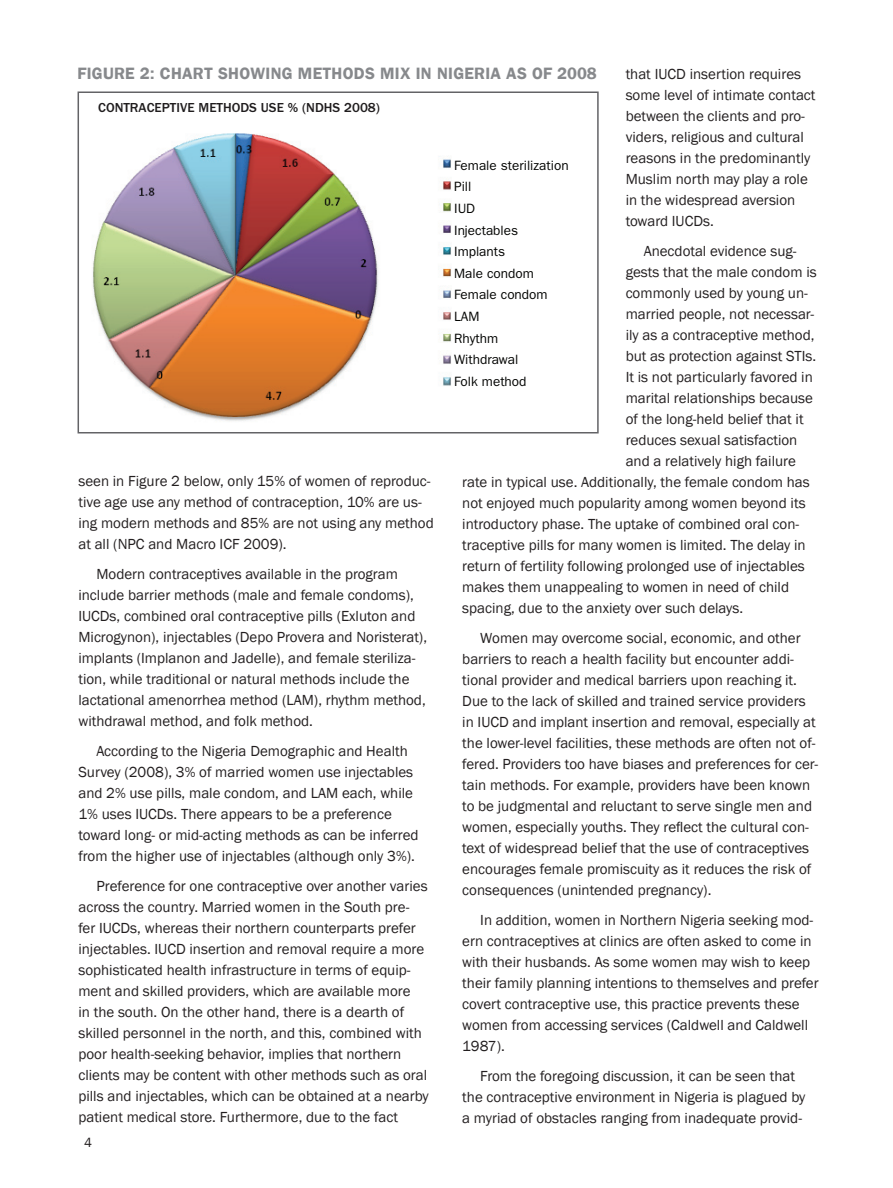
<style>
.page{position:relative;width:893px;height:1188px;background:#fff}
.page>*{position:absolute;margin:0;border:0;box-sizing:border-box;transform-origin:0 0}
.t1{font:600 16.5px "Franklin Gothic";letter-spacing:.015em;color:#87898c}
.t2{font:15px/21px "Franklin Gothic";color:#231f20}
.t3{font:13.5px/21.6px "Franklin Gothic";color:#040503}
.t4{font:500 13.5px "Franklin Gothic";color:#201d1e}
.t5{font:13.5px "Franklin Gothic";color:#231f20}
</style>
<div class="page">
<svg style="left:93px;top:133px;width:358px;height:288px"></svg>
<div style="left:78px;top:92px;width:521px;height:342px;border:2px solid #636366"></div>
<p class="t1" style="left:78px;top:64px;width:246px">FIGURE 2: CHART SHOWING METHO</p>
<p class="t1" style="left:354px;top:64px;width:244px">DS MIX IN NIGERIA AS OF 2008</p>
<p class="t2" style="left:626px;top:64px;width:191px">that IUCD insertion requires some level of intimate contact between the clients and pro&shy;viders, religious and cultural reasons in the predominantly<br>Muslim north may play a role in the widespread aversion toward IUCDs.</p>
<p class="t2" style="left:644px;top:241px;width:154px">Anecdotal evidence sug-</p>
<p class="t2" style="left:626px;top:262px;width:193px">gests that the male condom is</p>
<p class="t2" style="left:626px;top:283px;width:184px">commonly used by young un-</p>
<p class="t2" style="left:626px;top:304px;width:190px">married people, not necessar-</p>
<p class="t2" style="left:626px;top:325px;width:190px">ily as a contraceptive method,</p>
<p class="t2" style="left:626px;top:346px;width:192px">but as protection against STIs.</p>
<p class="t2" style="left:626px;top:367px;width:189px">It is not particularly favored in</p>
<p class="t2" style="left:626px;top:388px;width:189px">marital relationships because</p>
<p class="t2" style="left:626px;top:409px;width:179px">of the long-held belief that it</p>
<p class="t2" style="left:626px;top:430px;width:173px">reduces sexual satisfaction</p>
<p class="t2" style="left:626px;top:451px;width:172px">and a relatively high failure</p>
<p class="t2" style="left:462px;top:472px;width:349px">rate in typical use. Additionally, the female condom has</p>
<p class="t2" style="left:462px;top:493px;width:345px">not enjoyed much popularity among women beyond its</p>
<p class="t2" style="left:462px;top:514px;width:338px">introductory phase. The uptake of combined oral con-</p>
<p class="t2" style="left:462px;top:535px;width:345px">traceptive pills for many women is limited. The delay in</p>
<p class="t2" style="left:462px;top:556px;width:344px">return of fertility following prolonged use of injectables</p>
<p class="t2" style="left:462px;top:577px;width:328px">makes them unappealing to women in need of child</p>
<p class="t2" style="left:462px;top:598px;width:282px">spacing, due to the anxiety over such delays.</p>
<p class="t2" style="left:462px;top:628px;width:357px;text-indent:18px">Women may overcome social, economic, and other barriers to reach a health facility but encounter addi&shy;tional provider and medical barriers upon reaching it.<br>Due to the lack of skilled and trained service providers in IUCD and implant insertion and removal, especially at the lower-level facilities, these methods are often not of&shy;fered. Providers too have biases and preferences for cer&shy;tain methods. For example, providers have been known to be judgmental and reluctant to serve single men and women, especially youths. They reflect the cultural con&shy;text of widespread belief that the use of contraceptives encourages female promiscuity as it reduces the risk of consequences (unintended pregnancy).</p>
<p class="t2" style="left:462px;top:910px;width:358px;text-indent:18px">In addition, women in Northern Nigeria seeking mod&shy;ern contraceptives at clinics are often asked to come in with their husbands. As some women may wish to keep their family planning intentions to themselves and prefer covert contraceptive use, this practice prevents these women from accessing services (Caldwell and Caldwell 1987).</p>
<p class="t2" style="left:462px;top:1066px;width:345px;text-align:center">From the foregoing discussion, it can be seen that<br>the contraceptive environment in Nigeria is plagued by a myriad of obstacles ranging from inadequate provid-</p>
<p class="t4" style="left:98px;top:100px;width:283px">CONTRACEPTIVE METHODS USE % (NDHS 2008)</p>
<p class="t3" style="left:454px;top:154px;width:116px">Female sterilization<br>Pill<br>IUD<br>Injectables<br>Implants<br>Male condom<br>Female condom<br>LAM<br>Rhythm<br>Withdrawal<br>Folk method</p>
<p class="t2" style="left:78px;top:471px;width:357px">seen in Figure 2 below, only 15% of women of reproduc&shy;tive age use any method of contraception, 10% are us&shy;ing modern methods and 85% are not using any method at all (NPC and Macro ICF 2009).</p>
<p class="t2" style="left:78px;top:564px;width:350px;text-indent:18px">Modern contraceptives available in the program include barrier methods (male and female condoms), IUCDs, combined oral contraceptive pills (Exluton and Microgynon), injectables (Depo Provera and Noristerat), implants (Implanon and Jadelle), and female steriliza&shy;tion, while traditional or natural methods include the lactational amenorrhea method (LAM), rhythm method, withdrawal method, and folk method.</p>
<p class="t2" style="left:78px;top:741px;width:342px;text-indent:18px">According to the Nigeria Demographic and Health Survey (2008), 3% of married women use injectables and 2% use pills, male condom, and LAM each, while 1% uses IUCDs. There appears to be a preference toward long- or mid-acting methods as can be inferred from the higher use of injectables (although only 3%).</p>
<p class="t2" style="left:78px;top:876px;width:352px;text-indent:18px">Preference for one contraceptive over another varies across the country. Married women in the South pre&shy;fer IUCDs, whereas their northern counterparts prefer injectables. IUCD insertion and removal require a more sophisticated health infrastructure in terms of equip&shy;ment and skilled providers, which are available more<br>in the south. On the other hand, there is a dearth of skilled personnel in the north, and this, combined with poor health-seeking behavior, implies that northern clients may be content with other methods such as oral pills and injectables, which can be obtained at a nearby patient medical store. Furthermore, due to the fact</p>
<p class="t5" style="left:84px;top:1134px;width:9px">4</p>
</div>
